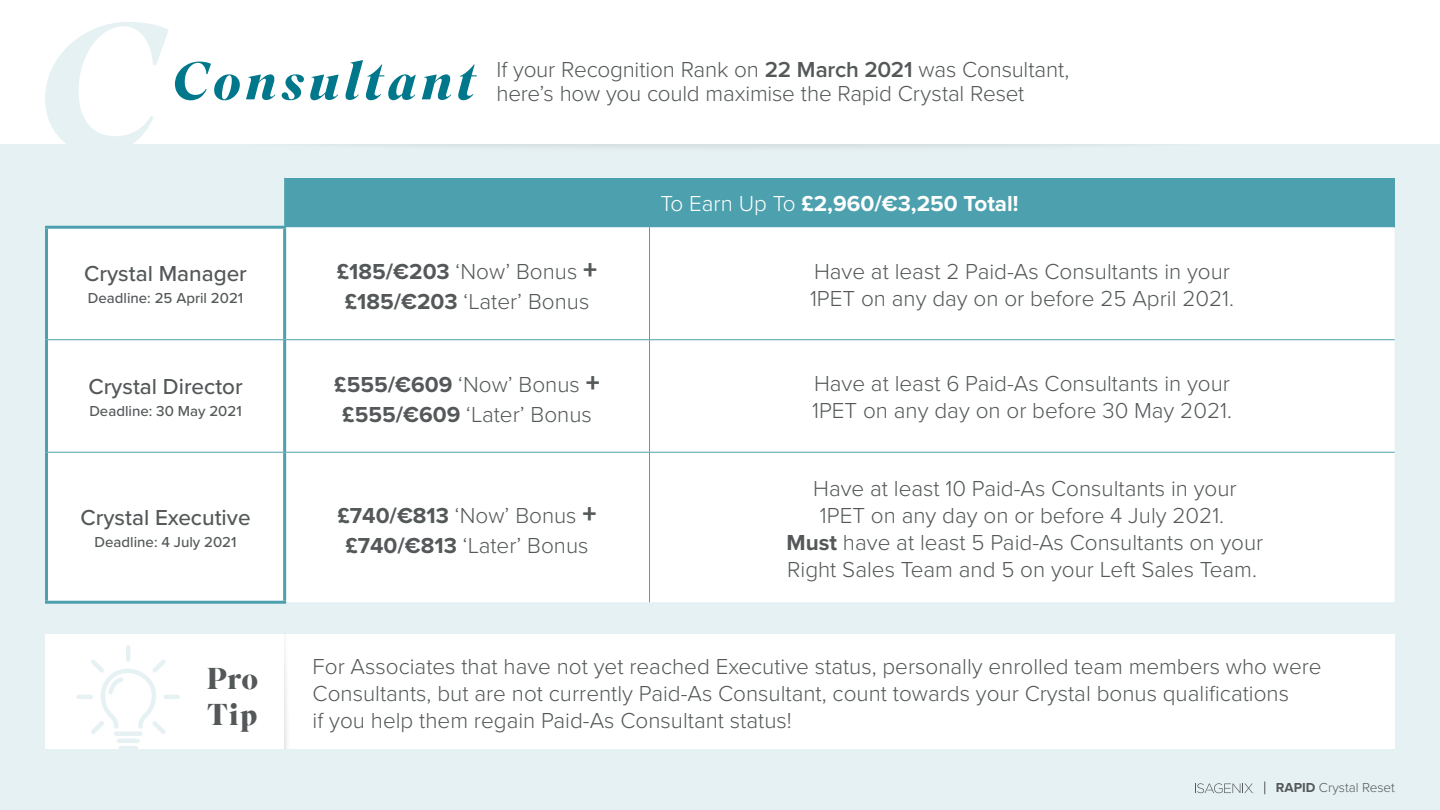
<style>
.page{position:relative;width:1440px;height:810px;background:#fff}
.page>*{position:absolute;margin:0;border:0;box-sizing:border-box;transform-origin:0 0}
.t1{font:italic 700 180px "Superior Title";color:#e6f1f4}
.t2{font:italic 700 52.5px "Superior Title";letter-spacing:.085em;color:#00778b}
.t3{font:700 30px/36px "Superior Title";letter-spacing:.035em;color:#545859}
.t4{font:300 22.5px/27px "Proxima Nova";color:#545859;text-align:center}
.t5{font:500 22.5px "Proxima Nova";color:#545859}
.t6{font:700 22.5px "Proxima Nova";color:#fff}
.t7{font:500 15px "Proxima Nova";color:#545859}
.t8{font:300 13.5px "Proxima Nova";color:#545859}
.s1{font-weight:600}
.s2{font-weight:300}
.s3{font-weight:700}
.s4{font-family:"Proxima Nova Extrabld";font-weight:400;font-size:27.75px}
</style>
<div class="page">
<div style="left:0;top:144px;width:1440px;height:666px;background:#e6f1f4"></div>
<svg style="left:1195px;top:783px;width:59px;height:10px"></svg>
<svg style="left:1264px;top:782px;width:1px;height:12px"></svg>
<div style="left:285px;top:178px;width:1110px;height:49px;background:#4da0ae"></div>
<div style="left:48px;top:227px;width:1347px;height:375px;background:#fff"></div>
<div style="left:285px;top:340px;width:365px;height:112px;background:#fff"></div>
<hr style="left:284px;top:178px;width:1px;height:48px;background:#4da0ae">
<hr style="left:48px;top:339px;width:235px;height:1px;background:#4da0ae">
<hr style="left:286px;top:339px;width:364px;height:1px;background:#4da0ae">
<hr style="left:650px;top:339px;width:745px;height:1px;background:#4da0ae">
<hr style="left:48px;top:452px;width:235px;height:1px;background:#4da0ae">
<hr style="left:286px;top:452px;width:364px;height:1px;background:#4da0ae">
<hr style="left:650px;top:452px;width:745px;height:1px;background:#4da0ae">
<hr style="left:649px;top:227px;width:1px;height:112px;background:#4da0ae">
<hr style="left:649px;top:340px;width:1px;height:112px;background:#4da0ae">
<hr style="left:649px;top:453px;width:1px;height:149px;background:#4da0ae">
<hr style="left:45px;top:226px;width:241px;height:3px;background:#4da0ae">
<hr style="left:45px;top:229px;width:3px;height:111px;background:#4da0ae">
<hr style="left:283px;top:229px;width:3px;height:111px;background:#4da0ae">
<hr style="left:45px;top:340px;width:3px;height:112px;background:#4da0ae">
<hr style="left:283px;top:340px;width:3px;height:112px;background:#4da0ae">
<hr style="left:45px;top:452px;width:3px;height:149px;background:#4da0ae">
<hr style="left:283px;top:452px;width:3px;height:149px;background:#4da0ae">
<hr style="left:45px;top:601px;width:241px;height:3px;background:#4da0ae">
<div style="left:45px;top:634px;width:1350px;height:115px;background:#fff"></div>
<hr style="left:114px;top:732px;width:29px;height:4px;background:#e6f1f4;border-radius:2px">
<hr style="left:117px;top:739px;width:23px;height:4px;background:#e6f1f4;border-radius:2px">
<hr style="left:118px;top:746px;width:20px;height:4px;background:#e6f1f4;border-radius:2px">
<hr style="left:126px;top:645px;width:4px;height:17px;background:#e6f1f4;border-radius:2px">
<hr style="left:76px;top:695px;width:17px;height:4px;background:#e6f1f4;border-radius:2px">
<hr style="left:163px;top:695px;width:17px;height:4px;background:#e6f1f4;border-radius:2px">
<svg style="left:91px;top:659px;width:74px;height:75px"></svg>
<h1 class="t1" style="left:36px;top:-16px;width:126px">C</h1>
<h2 class="t2" style="left:172px;top:51px;width:305px">Consultant</h2>
<p class="t4" style="left:496px;top:54px;width:574px">If your Recognition Rank on <span class="s1">22 March 2021</span> was Consultant,</p>
<p class="t4" style="left:496px;top:78px;width:529px">here’s how you could maximise the Rapid Crystal Reset</p>
<p class="t5" style="left:84px;top:257px;width:164px">Crystal Manager</p>
<p class="t7" style="left:88px;top:287px;width:157px">Deadline: 25 April 2021</p>
<p class="t5" style="left:88px;top:370px;width:156px">Crystal Director</p>
<p class="t7" style="left:89px;top:400px;width:154px">Deadline: 30 May 2021</p>
<p class="t5" style="left:81px;top:501px;width:172px">Crystal Executive</p>
<p class="t7" style="left:95px;top:531px;width:143px">Deadline: 4 July 2021</p>
<p class="t6" style="left:661px;top:187px;width:360px"><span class="s2">To Earn Up To</span> £2,960/€3,250 Total!</p>
<p class="t4" style="left:337px;top:256px;width:262px;line-height:30px"><span class="s3">£185/€203</span> ‘Now’ Bonus <span class="s4">+ </span><span class="s3">£185/€203</span> ‘Later’ Bonus</p>
<p class="t4" style="left:810px;top:257px;width:426px;text-align:left">Have at least 2 Paid-As Consultants in your<br>1PET on any day on or before 25 April 2021.</p>
<p class="t4" style="left:334px;top:368px;width:267px;line-height:30px"><span class="s3">£555/€609</span> ‘Now’ Bonus <span class="s4">+ </span><span class="s3">£555/€609</span> ‘Later’ Bonus</p>
<p class="t4" style="left:812px;top:369px;width:421px;text-align:left">Have at least 6 Paid-As Consultants in your<br>1PET on any day on or before 30 May 2021.</p>
<p class="t4" style="left:338px;top:499px;width:260px;line-height:30px"><span class="s3">£740/€813</span> ‘Now’ Bonus <span class="s4">+ </span><span class="s3">£740/€813</span> ‘Later’ Bonus</p>
<p class="t4" style="left:787px;top:473px;width:478px">Have at least 10 Paid-As Consultants in your<br>1PET on any day on or before 4 July 2021.<br><span class="s3">Must</span> have at least 5 Paid-As Consultants on your Right Sales Team and 5 on your Left Sales Team.</p>
<h3 class="t3" style="left:207px;top:662px;width:53px">Pro<br>Tip</h3>
<p class="t4" style="left:313px;top:652px;width:1011px;text-align:left">For Associates that have not yet reached Executive status, personally enrolled team members who were<br>Consultants, but are not currently Paid-As Consultant, count towards your Crystal bonus qualifications<br>if you help them regain Paid-As Consultant status!</p>
<p class="t8" style="left:1276px;top:778px;width:121px"><span class="s3">RAPID</span> Crystal Reset</p>
</div>
